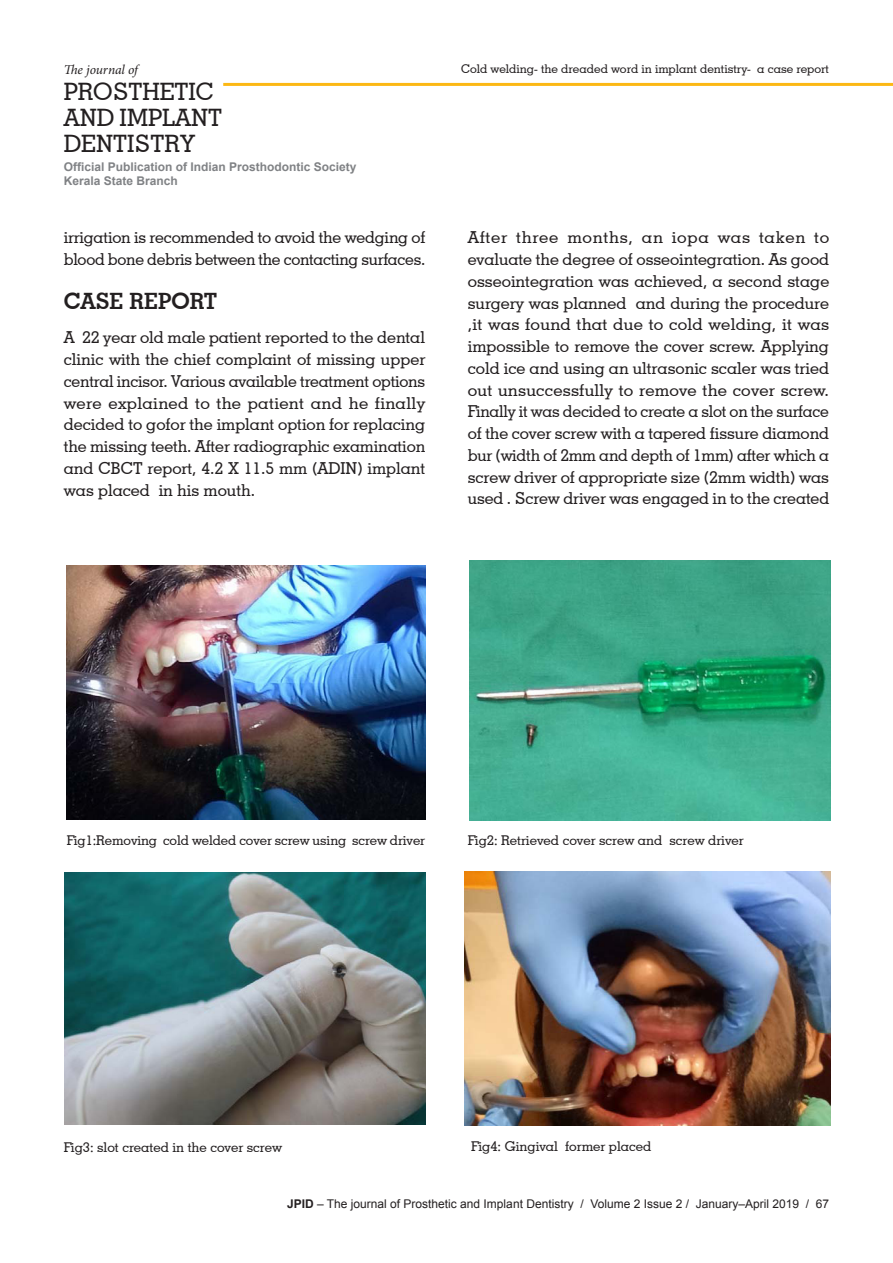
<style>
.page{position:relative;width:893px;height:1263px;background:#fff}
.page>*{position:absolute;margin:0;border:0;box-sizing:border-box;transform-origin:0 0}
.t1{font:500 24px/26.2px "Geometric Slab 703 BT";color:#231f20}
._003_SubHeading{font:700 22.5px "Geometric Slab 703 BT";color:#231f20}
._002_Body_copy{font:500 16.5px/21.8px "Geometric Slab 703 BT";letter-spacing:-.005em;color:#231f20;text-align:justify}
.Photo_caption{font:500 13.5px "Geometric Slab 703 BT";color:#231f20}
.t2{font:italic 13.5px "Minion Pro";letter-spacing:-.01em;color:#231f20}
.t3{font:12px "Arial";color:#231f20}
.t4{font:700 12px/14.4px "Arial";color:#808285}
._002_Body_copy-2{font:500 12px "Geometric Slab 703 BT";color:#231f20}
.s1{font-weight:700}
</style>
<div class="page">
<hr style="left:223px;top:83px;width:670px;height:3px;background:#fcb814">
<img style="left:66px;top:566px;width:359px;height:253px">
<img style="left:469px;top:560px;width:361px;height:260px">
<img style="left:65px;top:872px;width:360px;height:252px">
<img style="left:464px;top:871px;width:366px;height:254px">
<p class="t2" style="left:64px;top:60px;width:76px">The journal of</p>
<p class="t1" style="left:64px;top:78px;width:160px">PROSTHETIC<br>AND IMPLANT<br>DENTISTRY</p>
<p class="t4" style="left:64px;top:160px;width:294px">Official Publication of Indian Prosthodontic Society<br>Kerala State Branch</p>
<p class="_002_Body_copy" style="left:64px;top:226px;width:363px">irrigation is recommended to avoid the wedging of blood bone debris between the contacting surfaces.</p>
<p class="_003_SubHeading" style="left:64px;top:287px;width:155px">CASE REPORT</p>
<p class="_002_Body_copy" style="left:64px;top:327px;width:363px">A 22 year old male patient reported to the dental clinic with the chief complaint of missing upper central incisor. Various available treatment options were explained to the patient and he finally decided to gofor the implant option for replacing the missing teeth. After radiographic examination and CBCT report, 4.2 X 11.5 mm (ADIN) implant was placed in his mouth.</p>
<p class="_002_Body_copy-2" style="left:461px;top:61px;width:369px">Cold welding- the dreaded word in implant dentistry- a case report</p>
<p class="_002_Body_copy" style="left:468px;top:226px;width:363px">After three months, an iopa was taken to evaluate the degree of osseointegration. As good osseointegration was achieved, a second stage surgery was planned and during the procedure ,it was found that due to cold welding, it was impossible to remove the cover screw. Applying cold ice and using an ultrasonic scaler was tried out unsuccessfully to remove the cover screw.<br>Finally it was decided to create a slot on the surface of the cover screw with a tapered fissure diamond bur (width of 2mm and depth of 1mm) after which a screw driver of appropriate size (2mm width) was used . Screw driver was engaged in to the created</p>
<p class="Photo_caption" style="left:67px;top:832px;width:360px">Fig1:Removing cold welded cover screw using screw driver</p>
<p class="Photo_caption" style="left:468px;top:832px;width:277px">Fig2: Retrieved cover screw and screw driver</p>
<p class="Photo_caption" style="left:64px;top:1139px;width:220px">Fig3: slot created in the cover screw</p>
<p class="Photo_caption" style="left:471px;top:1138px;width:182px">Fig4: Gingival former placed</p>
<p class="t3" style="left:287px;top:1196px;width:544px"><span class="s1">JPID</span> – The journal of Prosthetic and Implant Dentistry / Volume 2 Issue 2 / January–April 2019 / 67</p>
</div>
